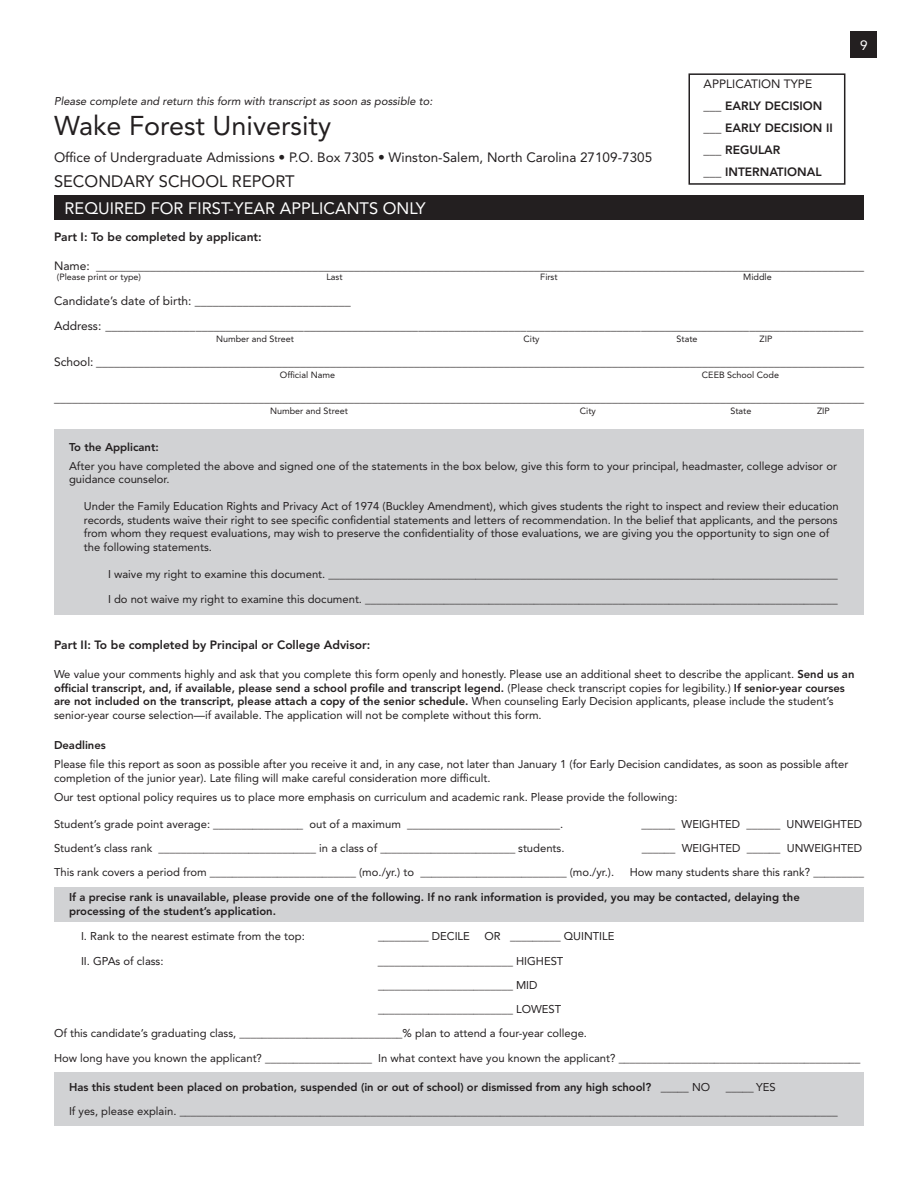
<style>
.page{position:relative;width:918px;height:1188px;background:#fff}
.page>*{position:absolute;margin:0;border:0;box-sizing:border-box;transform-origin:0 0}
.t1{font:27px "Avenir LT Std";color:#231f20}
.t2{font:16.5px "Avenir LT Std";color:#fff}
.t3{font:16.5px "Avenir LT Std";color:#231f20}
.t4{font:13.5px "Avenir LT Std";color:#231f20}
.t5{font:13.5px "Avenir LT Std";color:#fff}
.t6{font:12px/25.2px "Avenir LT Std";color:#231f20}
.t7{font:800 12px/21.9px "Avenir LT Std";color:#231f20}
.t8{font:11.25px/13.5px "Avenir LT Std";color:#231f20}
.t9{font:800 11.25px/14.4px "Avenir LT Std";color:#231f20}
.t10{font:italic 11.25px "Avenir LT Std";color:#231f20}
.t11{font:9px "Avenir LT Std";color:#231f20}
.s1{font-weight:800}
.s2{font-weight:400}
</style>
<div class="page">
<div style="left:54px;top:1072px;width:810px;height:54px;background:#d1d2d4"></div>
<div style="left:54px;top:195px;width:810px;height:25px;background:#231f20"></div>
<div style="left:54px;top:887px;width:810px;height:35px;background:#d1d2d4"></div>
<div style="left:54px;top:430px;width:810px;height:185px;background:#d1d2d4"></div>
<div style="left:688px;top:73px;width:157px;height:112px;border:2px solid #231f20"></div>
<div style="left:850px;top:31px;width:28px;height:27px;background:#231f20"></div>
<p class="t10" style="left:54px;top:94px;width:380px">Please complete and return this form with transcript as soon as possible to:</p>
<h1 class="t1" style="left:54px;top:110px;width:279px">Wake Forest University</h1>
<p class="t4" style="left:54px;top:150px;width:600px">Office of Undergraduate Admissions • P.O. Box 7305 • Winston-Salem, North Carolina 27109-7305</p>
<h2 class="t3" style="left:54px;top:172px;width:242px">SECONDARY SCHOOL REPORT</h2>
<h2 class="t2" style="left:64px;top:199px;width:363px">REQUIRED FOR FIRST-YEAR APPLICANTS ONLY</h2>
<p class="t6" style="left:704px;top:71px;width:110px">APPLICATION TYPE</p>
<p class="t7" style="left:704px;top:95px;width:131px">___ EARLY DECISION ___ EARLY DECISION II ___ REGULAR<br>___ INTERNATIONAL</p>
<p class="t5" style="left:860px;top:37px;width:9px">9</p>
<p class="t7" style="left:54px;top:226px;width:209px">Part I: To be completed by applicant:</p>
<p class="t6" style="left:54px;top:253px;width:811px">Name: ________________________________________________________________________________________________________________________________</p>
<p class="t11" style="left:57px;top:272px;width:86px">(Please print or type)</p>
<p class="t11" style="left:326px;top:272px;width:18px">Last</p>
<p class="t11" style="left:540px;top:272px;width:19px">First</p>
<p class="t11" style="left:743px;top:272px;width:30px">Middle</p>
<p class="t6" style="left:54px;top:289px;width:811px">Candidate’s date of birth: __________________________<br>Address: ______________________________________________________________________________________________________________________________</p>
<p class="t11" style="left:216px;top:334px;width:79px">Number and Street</p>
<p class="t11" style="left:524px;top:334px;width:18px">City</p>
<p class="t11" style="left:677px;top:334px;width:23px">State</p>
<p class="t11" style="left:760px;top:334px;width:14px">ZIP</p>
<p class="t6" style="left:54px;top:349px;width:811px">School: ________________________________________________________________________________________________________________________________</p>
<p class="t11" style="left:280px;top:370px;width:57px">Official Name</p>
<p class="t11" style="left:702px;top:370px;width:79px">CEEB School Code</p>
<p class="t6" style="left:54px;top:385px;width:811px">_______________________________________________________________________________________________________________________________________</p>
<p class="t11" style="left:270px;top:406px;width:79px">Number and Street</p>
<p class="t11" style="left:580px;top:406px;width:18px">City</p>
<p class="t11" style="left:730px;top:406px;width:23px">State</p>
<p class="t11" style="left:817px;top:406px;width:14px">ZIP</p>
<p class="t9" style="left:69px;top:440px;width:91px">To the Applicant:</p>
<p class="t8" style="left:69px;top:459px;width:769px">After you have completed the above and signed one of the statements in the box below, give this form to your principal, headmaster, college advisor or guidance counselor.</p>
<p class="t8" style="left:84px;top:500px;width:756px">Under the Family Education Rights and Privacy Act of 1974 (Buckley Amendment), which gives students the right to inspect and review their education records, students waive their right to see specific confidential statements and letters of recommendation. In the belief that applicants, and the persons from whom they request evaluations, may wish to preserve the confidentiality of those evaluations, we are giving you the opportunity to sign one of the following statements.</p>
<p class="t8" style="left:108px;top:567px;width:731px">I waive my right to examine this document. __________________________________________________________________________________________</p>
<p class="t8" style="left:108px;top:593px;width:731px">I do not waive my right to examine this document. ____________________________________________________________________________________</p>
<p class="t7" style="left:54px;top:634px;width:318px">Part II: To be completed by Principal or College Advisor:</p>
<p class="t8" style="left:54px;top:668px;width:802px">We value your comments highly and ask that you complete this form openly and honestly. Please use an additional sheet to describe the applicant. <span class="s1">Send us an official transcript, and, if available, please send a school profile and transcript legend.</span> (Please check transcript copies for legibility.) <span class="s1">If senior-year courses are not included on the transcript, please attach a copy of the senior schedule.</span> When counseling Early Decision applicants, please include the student’s senior-year course selection—if available. The application will not be complete without this form.</p>
<p class="t9" style="left:54px;top:738px;width:53px">Deadlines</p>
<p class="t8" style="left:54px;top:758px;width:796px">Please file this report as soon as possible after you receive it and, in any case, not later than January 1 (for Early Decision candidates, as soon as possible after completion of the junior year). Late filing will make careful consideration more difficult.</p>
<p class="t8" style="left:54px;top:790px;width:625px">Our test optional policy requires us to place more emphasis on curriculum and academic rank. Please provide the following:</p>
<p class="t8" style="left:54px;top:817px;width:511px">Student’s grade point average: ________________ out of a maximum ___________________________.</p>
<p class="t8" style="left:642px;top:817px;width:222px">______ WEIGHTED ______ UNWEIGHTED</p>
<p class="t8" style="left:54px;top:841px;width:512px">Student’s class rank ____________________________ in a class of ________________________ students.</p>
<p class="t8" style="left:642px;top:841px;width:222px">______ WEIGHTED ______ UNWEIGHTED</p>
<p class="t8" style="left:54px;top:866px;width:562px">This rank covers a period from __________________________ (mo./yr.) to __________________________ (mo./yr.).</p>
<p class="t8" style="left:630px;top:866px;width:236px">How many students share this rank? _________</p>
<p class="t9" style="left:69px;top:890px;width:732px">If a precise rank is unavailable, please provide one of the following. If no rank information is provided, you may be contacted, delaying the processing of the student’s application.</p>
<p class="t8" style="left:81px;top:930px;width:225px">I. Rank to the nearest estimate from the top:</p>
<p class="t8" style="left:378px;top:930px;width:93px">_________ DECILE</p>
<p class="t8" style="left:485px;top:930px;width:132px">OR _________ QUINTILE</p>
<p class="t8" style="left:81px;top:954px;width:84px">II. GPAs of class:</p>
<p class="t8" style="left:378px;top:954px;width:187px">________________________ HIGHEST</p>
<p class="t8" style="left:378px;top:978px;width:161px">________________________ MID</p>
<p class="t8" style="left:378px;top:1003px;width:185px">________________________ LOWEST</p>
<p class="t8" style="left:54px;top:1027px;width:535px">Of this candidate’s graduating class, _____________________________% plan to attend a four-year college.</p>
<p class="t8" style="left:54px;top:1051px;width:808px">How long have you known the applicant? ___________________ In what context have you known the applicant? ___________________________________________</p>
<p class="t9" style="left:69px;top:1080px;width:643px">Has this student been placed on probation, suspended (in or out of school) or dismissed from any high school? <span class="s2">_____ NO</span></p>
<p class="t8" style="left:69px;top:1076px;width:770px;line-height:24px;text-indent:657px">_____ YES<br>If yes, please explain. _____________________________________________________________________________________________________________________</p>
</div>
